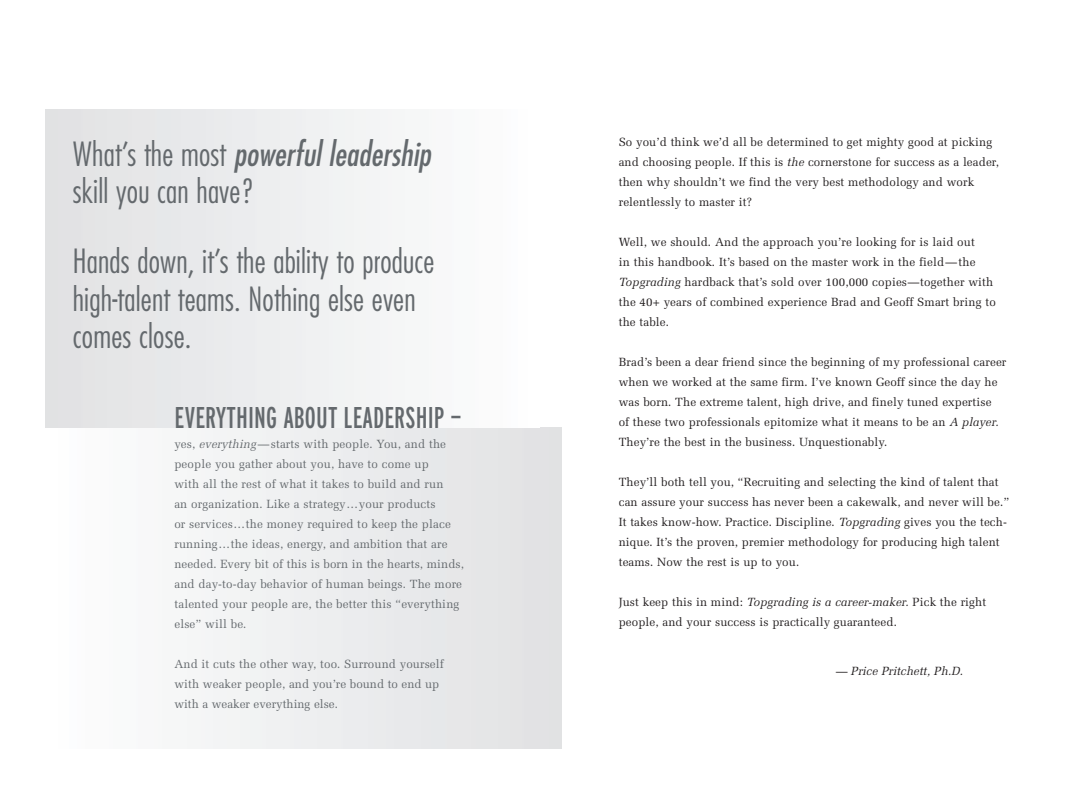
<style>
.page{position:relative;width:1080px;height:810px;background:#fff}
.page>*{position:absolute;margin:0;border:0;box-sizing:border-box;transform-origin:0 0}
.t1{font:300 condensed 32.5px/37.5px "Futura";letter-spacing:.005em;color:#64696d}
.t2{font:extra-condensed 30px "Interstate";letter-spacing:.005em;color:#64696d}
.t3{font:11.88px/20px "Melior";letter-spacing:.01em;color:#231f20}
.t4{font:11.88px/20px "Melior";letter-spacing:.01em;color:#64696d}
.t5{font:italic 11.88px "Melior";color:#231f20}
.s1{font-weight:400;font-style:italic}
.s2{font-style:italic}
</style>
<div class="page">
<div style="left:45px;top:428px;width:516px;height:320px;background:linear-gradient(to right,#fefefe,#e0e1e3)"></div>
<div style="left:45px;top:110px;width:495px;height:318px;background:linear-gradient(to right,#e0e1e3,#fefefe)"></div>
<h1 class="t1" style="left:73px;top:137px;width:359px">What’s the most <span class="s1">powerful leadership </span>skill you can have?</h1>
<h1 class="t1" style="left:73px;top:245px;width:363px">Hands down, it’s the ability to produce high-talent teams. Nothing else even comes close.</h1>
<h2 class="t2" style="left:174px;top:400px;width:289px">EVERYTHING ABOUT LEADERSHIP —</h2>
<p class="t4" style="left:174px;top:434px;width:291px">yes, <span class="s2">everything</span>—starts with people. You, and the people you gather about you, have to come up<br>with all the rest of what it takes to build and run<br>an organization. Like a strategy…your products<br>or services…the money required to keep the place running…the ideas, energy, and ambition that are needed. Every bit of this is born in the hearts, minds, and day-to-day behavior of human beings. The more talented your people are, the better this “everything else” will be.</p>
<p class="t4" style="left:174px;top:654px;width:271px">And it cuts the other way, too. Surround yourself with weaker people, and you’re bound to end up with a weaker everything else.</p>
<p class="t3" style="left:619px;top:132px;width:382px">So you’d think we’d all be determined to get mighty good at picking and choosing people. If this is <span class="s2">the</span> cornerstone for success as a leader, then why shouldn’t we find the very best methodology and work relentlessly to master it?</p>
<p class="t3" style="left:619px;top:232px;width:379px">Well, we should. And the approach you’re looking for is laid out<br>in this handbook. It’s based on the master work in the field—the <span class="s2">Topgrading</span> hardback that’s sold over 100,000 copies—together with the 40+ years of combined experience Brad and Geoff Smart bring to the table.</p>
<p class="t3" style="left:619px;top:352px;width:389px">Brad’s been a dear friend since the beginning of my professional career when we worked at the same firm. I’ve known Geoff since the day he was born. The extreme talent, high drive, and finely tuned expertise<br>of these two professionals epitomize what it means to be an <span class="s2">A player.<br></span>They’re the best in the business. Unquestionably.</p>
<p class="t3" style="left:619px;top:472px;width:392px">They’ll both tell you, “Recruiting and selecting the kind of talent that can assure your success has never been a cakewalk, and never will be.” It takes know-how. Practice. Discipline. <span class="s2">Topgrading</span> gives you the tech&shy;nique. It’s the proven, premier methodology for producing high talent teams. Now the rest is up to you.</p>
<p class="t3" style="left:619px;top:592px;width:369px">Just keep this in mind: <span class="s2">Topgrading is a career-maker.</span> Pick the right people, and your success is practically guaranteed.</p>
<p class="t5" style="left:836px;top:664px;width:129px">— Price Pritchett, Ph.D.</p>
</div>
